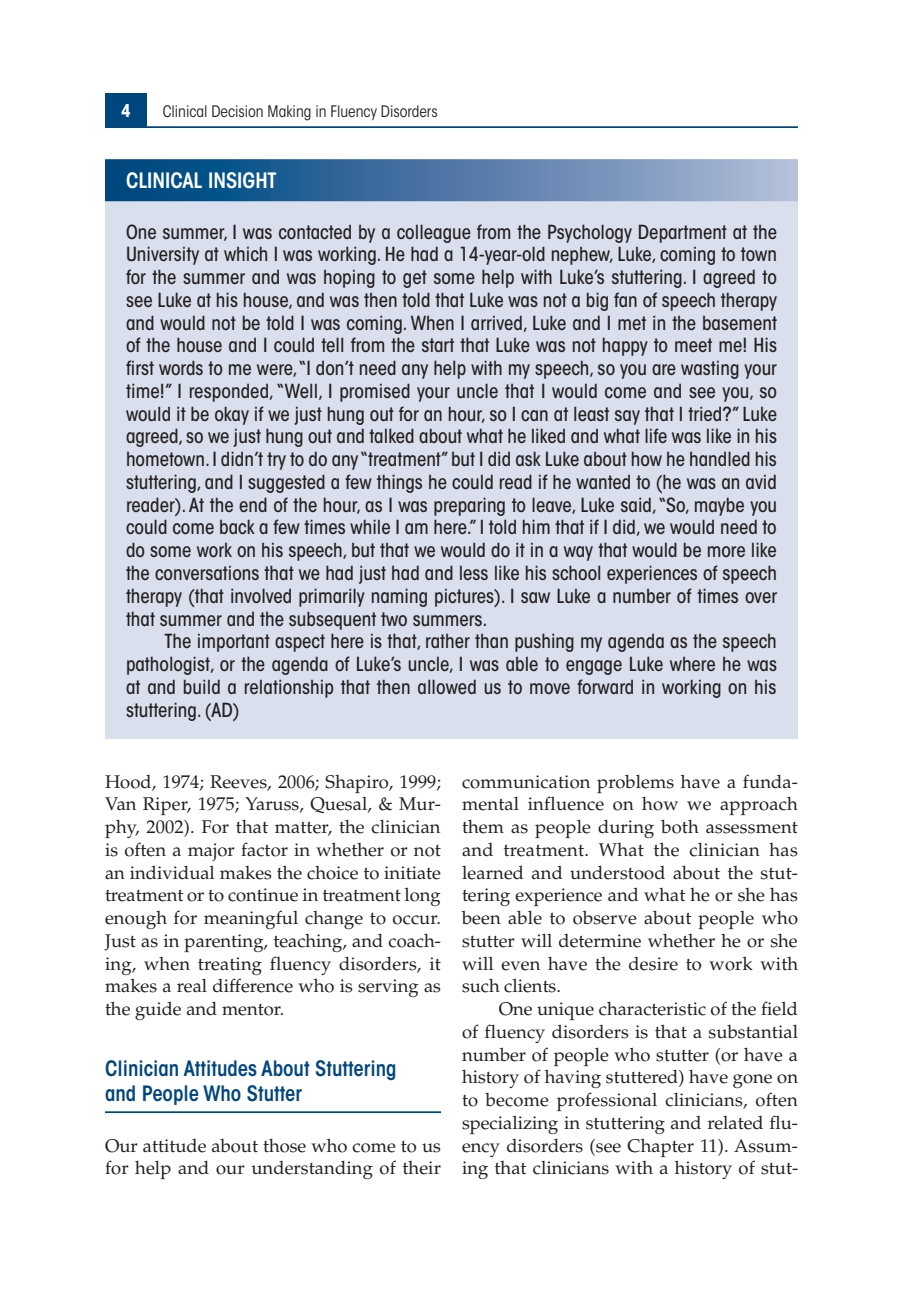
<style>
.page{position:relative;width:903px;height:1302px;background:#fff}
.page>*{position:absolute;margin:0;border:0;box-sizing:border-box;transform-origin:0 0}
.t1{font:600 condensed 21px/24.5px "ITC Avant Garde Std";color:#00467e}
.t2{font:600 condensed 21px "ITC Avant Garde Std";color:#fff}
.t3{font:500 condensed 19.25px/22.8px "ITC Avant Garde Std";color:#231f20;text-align:justify}
.t4{font:18.38px/22.8px "Palatino";letter-spacing:.005em;color:#231f20;text-align:justify}
.t5{font:700 condensed 17.5px "ITC Avant Garde Std";color:#fff}
.t6{font:condensed 15.75px "ITC Avant Garde Std";color:#231f20}
</style>
<div class="page">
<hr style="left:105px;top:126px;width:693px;height:2px;background:#00467e">
<div style="left:105px;top:94px;width:42px;height:33px;background:#00467e"></div>
<hr style="left:105px;top:1111px;width:336px;height:2px;background:#00467e">
<div style="left:105px;top:159px;width:693px;height:579px;background:#d9dfec"></div>
<div style="left:105px;top:159px;width:693px;height:42px;background:linear-gradient(to right,#003d7a,#b2b9d7)"></div>
<p class="t5" style="left:121px;top:99px;width:11px">4</p>
<p class="t6" style="left:163px;top:101px;width:277px">Clinical Decision Making in Fluency Disorders</p>
<p class="t2" style="left:126px;top:167px;width:23px">Clinical</p>
<p class="t2" style="left:208px;top:167px;width:59px">Insight</p>
<p class="t3" style="left:126px;top:220px;width:653px">One summer, I was contacted by a colleague from the Psychology Department at the University at which I was working. He had a 14-year-old nephew, Luke, coming to town for the summer and was hoping to get some help with Luke’s stuttering. I agreed to see Luke at his house, and was then told that Luke was not a big fan of speech therapy and would not be told I was coming. When I arrived, Luke and I met in the basement of the house and I could tell from the start that Luke was not happy to meet me! His first words to me were,“I don’t need any help with my speech, so you are wasting your time!” I responded, “Well, I promised your uncle that I would come and see you, so would it be okay if we just hung out for an hour, so I can at least say that I tried?” Luke agreed, so we just hung out and talked about what he liked and what life was like in his hometown. I didn’t try to do any “treatment” but I did ask Luke about how he handled his stuttering, and I suggested a few things he could read if he wanted to (he was an avid reader). At the end of the hour, as I was preparing to leave, Luke said, “So, maybe you could come back a few times while I am here.” I told him that if I did, we would need to do some work on his speech, but that we would do it in a way that would be more like the conversations that we had just had and less like his school experiences of speech therapy (that involved primarily naming pictures). I saw Luke a number of times over that summer and the subsequent two summers.</p>
<p class="t3" style="left:126px;top:630px;width:653px;text-indent:38px">The important aspect here is that, rather than pushing my agenda as the speech pathologist, or the agenda of Luke’s uncle, I was able to engage Luke where he was at and build a relationship that then allowed us to move forward in working on his stuttering. (AD)</p>
<p class="t4" style="left:105px;top:770px;width:338px">Hood, 1974; Reeves, 2006; Shapiro, 1999; Van Riper, 1975; Yaruss, Quesal, &amp; Mur&shy;phy, 2002). For that matter, the clinician is often a major factor in whether or not an individual makes the choice to initiate treatment or to continue in treatment long enough for meaningful change to occur.<br>Just as in parenting, teaching, and coach&shy;ing, when treating fluency disorders, it makes a real difference who is serving as the guide and mentor.</p>
<p class="t1" style="left:105px;top:1056px;width:293px">Clinician Attitudes About Stuttering and People Who Stutter</p>
<p class="t4" style="left:105px;top:1134px;width:338px">Our attitude about those who come to us for help and our understanding of their</p>
<p class="t4" style="left:462px;top:770px;width:338px">communication problems have a funda&shy;mental influence on how we approach them as people during both assessment and treatment. What the clinician has learned and understood about the stut&shy;tering experience and what he or she has been able to observe about people who stutter will determine whether he or she will even have the desire to work with such clients.</p>
<p class="t4" style="left:462px;top:998px;width:338px;text-indent:37px">One unique characteristic of the field of fluency disorders is that a substantial number of people who stutter (or have a history of having stuttered) have gone on to become professional clinicians, often specializing in stuttering and related flu&shy;ency disorders (see Chapter 11). Assum&shy;ing that clinicians with a history of stut-</p>
</div>
